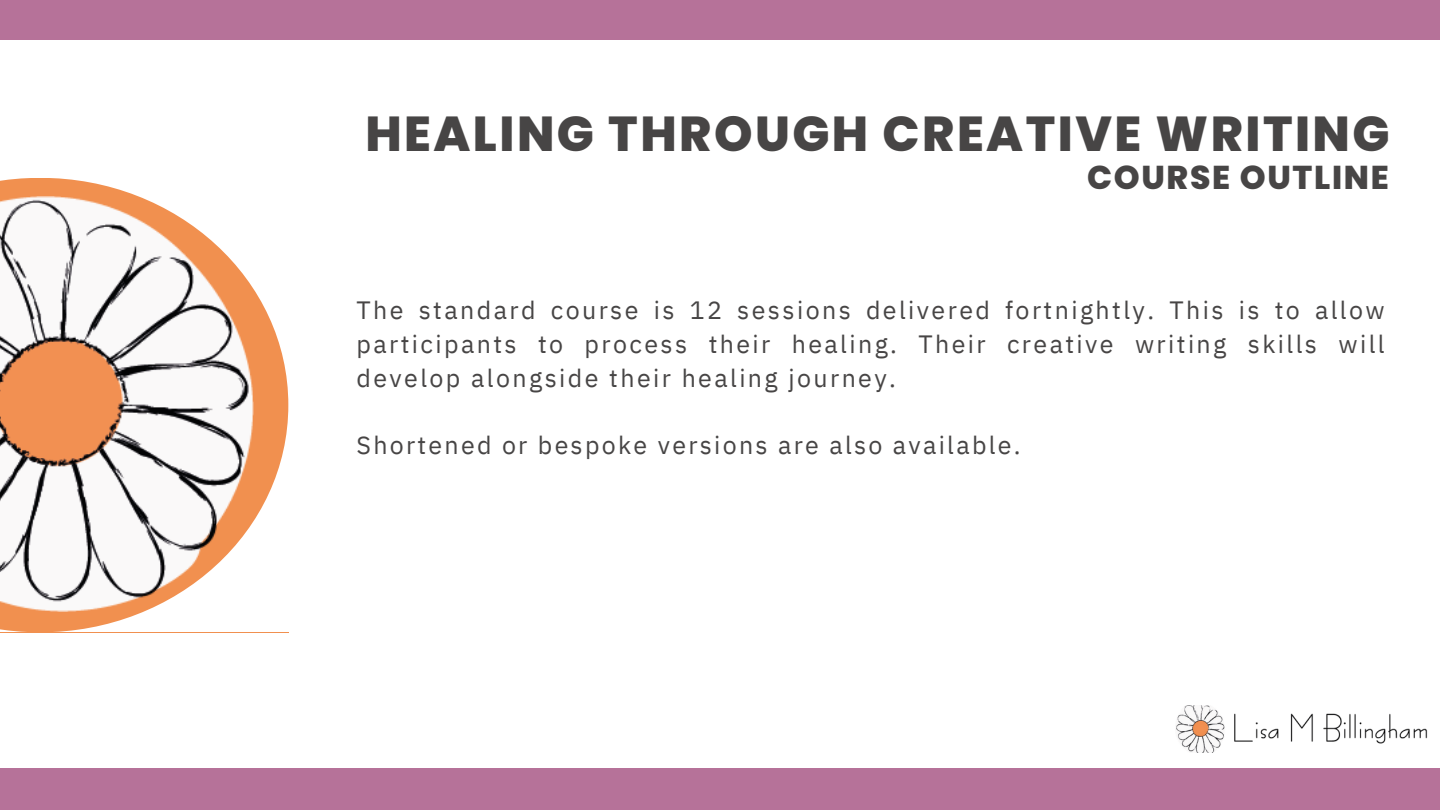
<style>
.page{position:relative;width:1440px;height:810px;background:#fff}
.page>*{position:absolute;margin:0;border:0;box-sizing:border-box;transform-origin:0 0}
.t1{font:800 49px "Poppins";letter-spacing:.05em;color:#474545}
.t2{font:800 33px "Poppins";letter-spacing:.05em;color:#474545}
.t3{font:25px/33.8px "IBM Plex Sans";letter-spacing:.095em;color:#474545;text-align:justify}
</style>
<div class="page">
<svg style="left:0;top:178px;width:288px;height:454px"></svg>
<div style="left:0;top:0;width:1440px;height:40px;background:#b67299"></div>
<div style="left:0;top:768px;width:1440px;height:42px;background:#b67299"></div>
<img style="left:0;top:196px;width:253px;height:416px">
<img style="left:1176px;top:706px;width:252px;height:46px">
<p class="t1" style="left:365px;top:100px;width:1026px">HEALING THROUGH CREATIVE WRITING</p>
<p class="t2" style="left:1087px;top:154px;width:303px">COURSE OUTLINE</p>
<p class="t3" style="left:357px;top:293px;width:1030px">The standard course is 12 sessions delivered fortnightly. This is to allow participants to process their healing. Their creative writing skills will develop alongside their healing journey.</p>
<p class="t3" style="left:357px;top:428px;width:666px">Shortened or bespoke versions are also available.</p>
</div>
